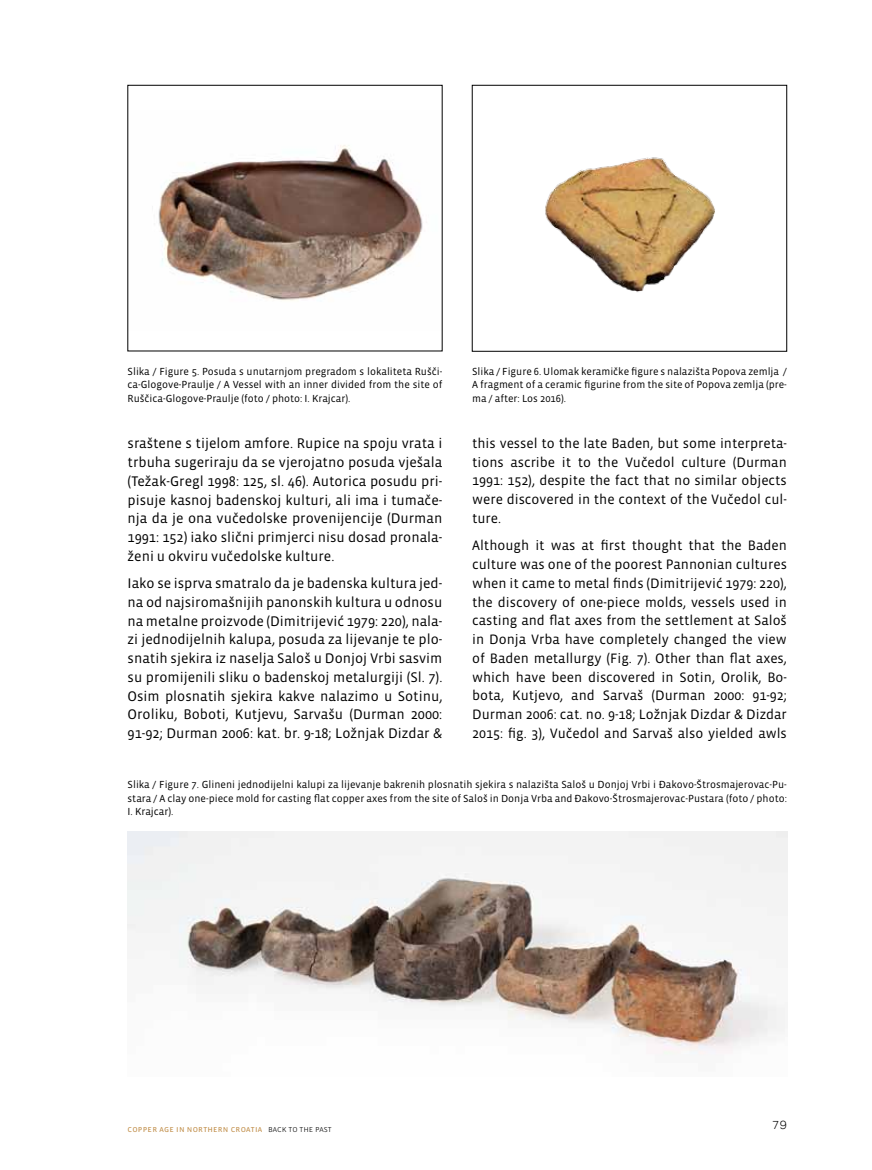
<style>
.page{position:relative;width:872px;height:1170px;background:#fff}
.page>*{position:absolute;margin:0;border:0;box-sizing:border-box;transform-origin:0 0}
.t1{font:14.25px/18.8px "Vista Sans OTCE";color:#000;text-align:justify}
.t2{font:13.95px/18.8px "Vista Sans OTCE";color:#000;text-align:justify}
.t3{font:10.5px/13.5px "Vista Sans OTCE";color:#000;text-align:justify}
.t4{font:10.5px "Polaris";color:#000}
.t5{font:9px "Vista Sans OTCE";letter-spacing:.025em;color:#c08d48}
.s1{font-weight:300;color:#000}
</style>
<div class="page">
<img style="left:158px;top:145px;width:265px;height:156px">
<img style="left:128px;top:831px;width:659px;height:224px">
<img style="left:545px;top:157px;width:170px;height:135px">
<p class="t3" style="left:128px;top:364px;width:316px">Slika / Figure 5. Posuda s unutarnjom pregradom s lokaliteta Rušči&shy;ca-Glogove-Praulje / A Vessel with an inner divided from the site of Ruščica-Glogove-Praulje (foto / photo: I. Krajcar).</p>
<p class="t3" style="left:472px;top:364px;width:316px">Slika / Figure 6. Ulomak keramičke figure s nalazišta Popova zemlja / A fragment of a ceramic figurine from the site of Popova zemlja (pre&shy;ma / after: Los 2016).</p>
<p class="t1" style="left:128px;top:434px;width:316px">sraštene s tijelom amfore. Rupice na spoju vrata i trbuha sugeriraju da se vjerojatno posuda vješala (Težak-Gregl 1998: 125, sl. 46). Autorica posudu pri&shy;pisuje kasnoj badenskoj kulturi, ali ima i tumače&shy;nja da je ona vučedolske provenijencije (Durman 1991: 152) iako slični primjerci nisu dosad pronala&shy;ženi u okviru vučedolske kulture.</p>
<p class="t1" style="left:128px;top:573px;width:316px">Iako se isprva smatralo da je badenska kultura jed&shy;na od najsiromašnijih panonskih kultura u odnosu na metalne proizvode (Dimitrijević 1979: 220), nala&shy;zi jednodijelnih kalupa, posuda za lijevanje te plo&shy;snatih sjekira iz naselja Saloš u Donjoj Vrbi sasvim su promijenili sliku o badenskoj metalurgiji (Sl. 7).<br>Osim plosnatih sjekira kakve nalazimo u Sotinu, Oroliku, Boboti, Kutjevu, Sarvašu (Durman 2000:<br>91-92; Durman 2006: kat. br. 9-18; Ložnjak Dizdar &amp;</p>
<p class="t2" style="left:472px;top:433px;width:316px">this vessel to the late Baden, but some interpreta&shy;tions ascribe it to the Vučedol culture (Durman 1991: 152), despite the fact that no similar objects were discovered in the context of the Vučedol cul&shy;ture.</p>
<p class="t2" style="left:472px;top:536px;width:316px">Although it was at first thought that the Baden culture was one of the poorest Pannonian cultures when it came to metal finds (Dimitrijević 1979: 220), the discovery of one-piece molds, vessels used in casting and flat axes from the settlement at Saloš in Donja Vrba have completely changed the view of Baden metallurgy (Fig. 7). Other than flat axes, which have been discovered in Sotin, Orolik, Bo&shy;bota, Kutjevo, and Sarvaš (Durman 2000: 91-92; Durman 2006: cat. no. 9-18; Ložnjak Dizdar &amp; Dizdar 2015: fig. 3), Vučedol and Sarvaš also yielded awls</p>
<p class="t3" style="left:128px;top:778px;width:661px">Slika / Figure 7. Glineni jednodijelni kalupi za lijevanje bakrenih plosnatih sjekira s nalazišta Saloš u Donjoj Vrbi i Đakovo-Štrosmajerovac-Pu&shy;stara / A clay one-piece mold for casting flat copper axes from the site of Saloš in Donja Vrba and Đakovo-Štrosmajerovac-Pustara (foto / photo:<br>I. Krajcar).</p>
<p class="t5" style="left:128px;top:1123px;width:206px">copper age in northern croatia <span class="s1">back to the past</span></p>
<p class="t4" style="left:772px;top:1117px;width:16px">79</p>
</div>
